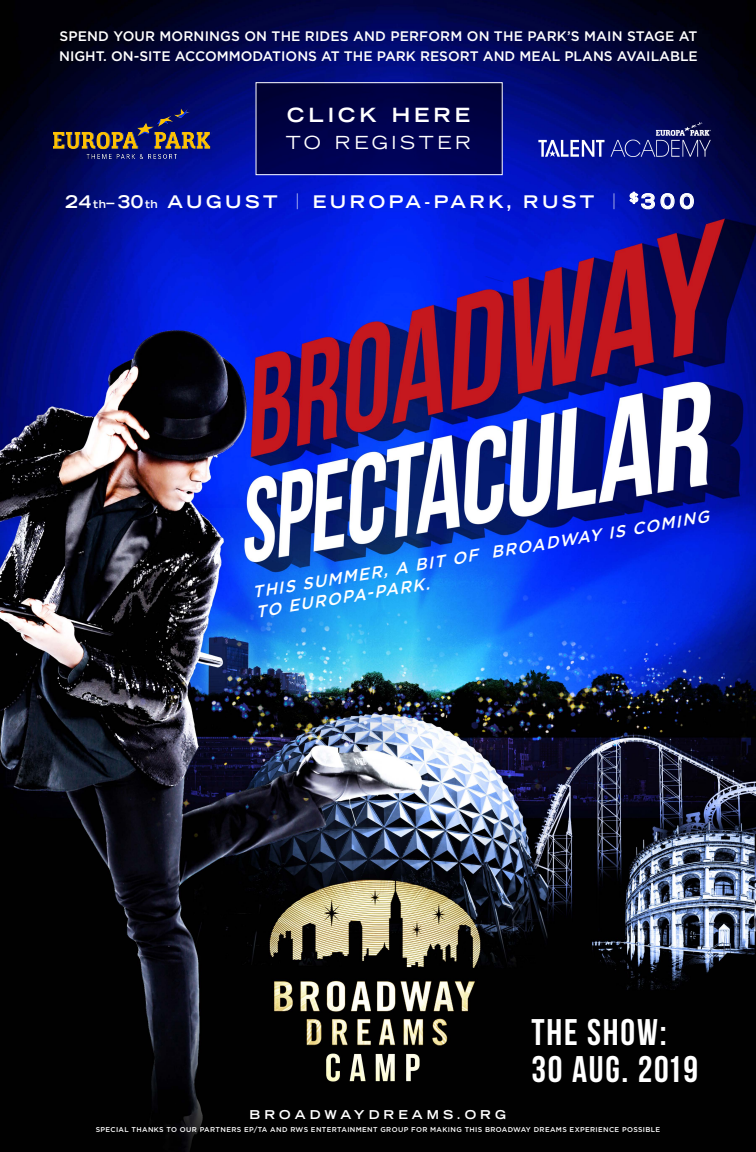
<style>
.page{position:relative;width:756px;height:1152px;background:#fff}
.page>*{position:absolute;margin:0;border:0;box-sizing:border-box;transform-origin:0 0}
.t1{font:700 37.05px/36.8px "Bebas Neue";letter-spacing:.05em;color:#fff}
.t2{font:700 expanded 19.6px "Trade Gothic LT Std";letter-spacing:.2em;color:#fff}
.t3{font:expanded 18.05px "Trade Gothic LT Std";letter-spacing:.2em;color:#fff}
.t4{font:700 expanded 17.45px "Trade Gothic LT Std";letter-spacing:.2em;color:#fff}
.t5{font:italic 500 16.5px/18.7px "Gotham";color:#fff}
.t6{font:500 13.8px/20.5px "Gotham";color:#fff}
.t7{font:700 expanded 12.2px "Trade Gothic LT Std";letter-spacing:.33em;color:#fff}
.t8{font:500 7px "Gotham";letter-spacing:.05em;color:#fff}
.s1{font-size:11px}
.s2{font-size:16px}
.s3{font-family:"Gotham";font-weight:400;font-stretch:normal;font-size:17.1px}
.s4{font-size:19.7px}
</style>
<div class="page">
<img style="left:0;top:0;width:756px;height:1152px">
<svg style="left:629px;top:86px;width:66px;height:124px;background:#111976"></svg>
<img style="left:53px;top:109px;width:158px;height:49px">
<img style="left:536px;top:121px;width:179px;height:38px">
<div style="left:255px;top:82px;width:248px;height:93px;background:linear-gradient(to bottom,#000138,#00025a);border:1px solid #fff"></div>
<div style="left:256px;top:83px;width:246px;height:92px;border:1px solid #fff"></div>
<p class="t6" style="left:59px;top:25px;width:640px">SPEND YOUR MORNINGS ON THE RIDES AND PERFORM ON THE PARK’S MAIN STAGE AT<br>NIGHT. ON-SITE ACCOMMODATIONS AT THE PARK RESORT AND MEAL PLANS AVAILABLE</p>
<h2 class="t2" style="left:287px;top:102px;width:184px">CLICK HERE</h2>
<h3 class="t3" style="left:286px;top:130px;width:187px">TO REGISTER</h3>
<p class="t4" style="left:66px;top:191px;width:630px">24<span class="s1">th</span><span class="s2">–</span>30<span class="s1">th</span> AUGUST <span class="s3">|</span> EUROPA-PARK<span class="s4">,</span> RUST <span class="s3">|</span> <sup>$</sup><span class="s4">300</span></p>
<p class="t5" style="left:251px;top:585px;width:464px;rotate:-10deg">THIS SUMMER, A BIT OF BROADWAY IS COMING<br>TO EUROPA-PARK.</p>
<p class="t7" style="left:250px;top:1107px;width:258px">BROADWAYDREAMS.ORG</p>
<h1 class="t1" style="left:531px;top:1013px;width:168px">THE SHOW:<br>30 Aug. 2019</h1>
<p class="t8" style="left:96px;top:1125px;width:566px">SPECIAL THANKS TO OUR PARTNERS EP/TA AND RWS ENTERTAINMENT GROUP FOR MAKING THIS BROADWAY DREAMS EXPERIENCE POSSIBLE</p>
</div>
